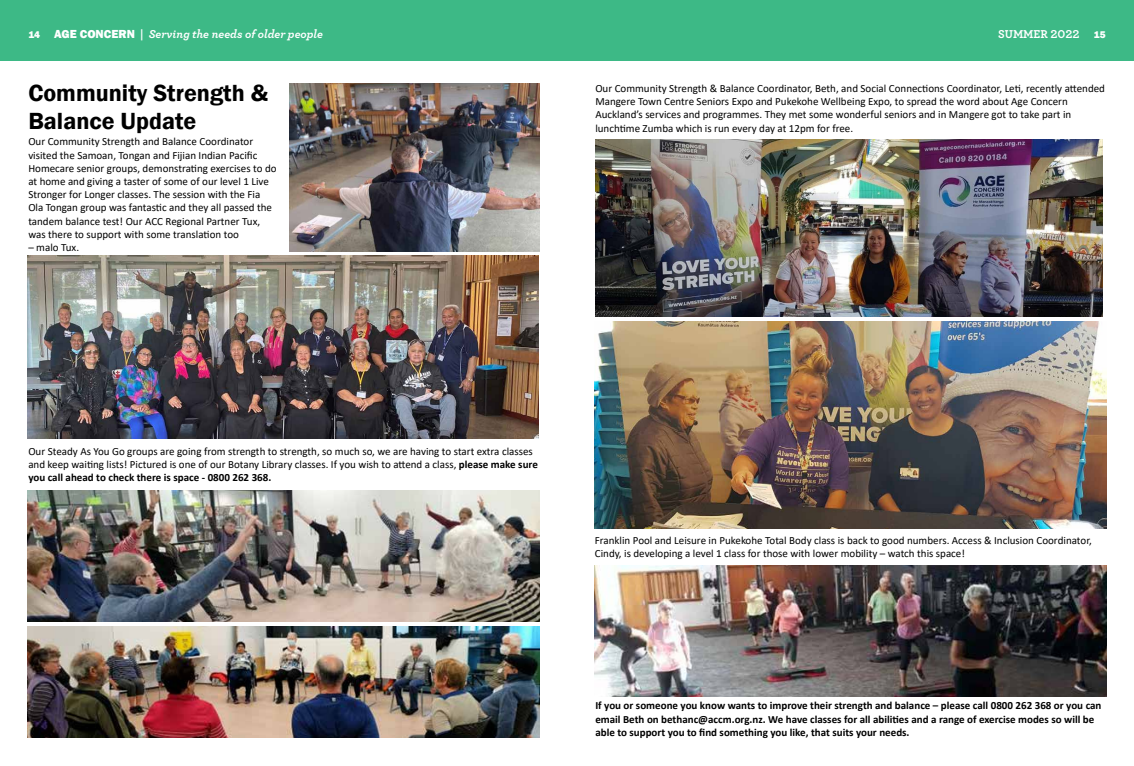
<style>
.page{position:relative;width:1134px;height:766px;background:#fff}
.page>*{position:absolute;margin:0;border:0;box-sizing:border-box;transform-origin:0 0}
.t1{font:600 24px/28.8px "Franklin Gothic";color:#000}
.t2{font:italic 700 12px "Archer";color:#fff}
.t3{font:700 12px "Archer";color:#fff}
.t4{font:11px/13.2px "Calibri";color:#000}
.t5{font:700 11px/13.2px "Calibri";color:#000}
.s1{font-family:"Franklin Gothic";font-weight:800;font-style:normal;font-size:10px}
.s2{font-family:"Franklin Gothic";font-weight:800;font-style:normal}
.s3{font-style:normal}
.s4{font-family:"Franklin Gothic";font-weight:800;font-size:10px}
.s5{font-weight:700}
</style>
<div class="page">
<div style="left:0;top:0;width:1134px;height:61px;background:#3db986"></div>
<img style="left:289px;top:84px;width:250px;height:167px">
<img style="left:28px;top:255px;width:511px;height:183px">
<img style="left:28px;top:490px;width:511px;height:131px">
<img style="left:28px;top:626px;width:511px;height:111px">
<img style="left:595px;top:139px;width:508px;height:178px">
<img style="left:595px;top:321px;width:511px;height:207px">
<img style="left:595px;top:565px;width:511px;height:131px">
<p class="t2" style="left:28px;top:24px;width:296px"><span class="s1">14</span> <span class="s2">AGE CONCERN</span> <span class="s3">|</span> Serving the needs of older people</p>
<p class="t3" style="left:998px;top:25px;width:109px">SUMMER 2022 <span class="s4">15</span></p>
<h1 class="t1" style="left:28px;top:78px;width:241px">Community Strength &amp;<br>Balance Update</h1>
<p class="t4" style="left:28px;top:135px;width:250px">Our Community Strength and Balance Coordinator visited the Samoan, Tongan and Fijian Indian Pacific Homecare senior groups, demonstrating exercises to do at home and giving a taster of some of our level 1 Live Stronger for Longer classes. The session with the Fia Ola Tongan group was fantastic and they all passed the tandem balance test! Our ACC Regional Partner Tux, was there to support with some translation too</p>
<p class="t4" style="left:28px;top:240px;width:52px">– malo Tux.</p>
<p class="t4" style="left:595px;top:81px;width:511px">Our Community Strength &amp; Balance Coordinator, Beth, and Social Connections Coordinator, Leti, recently attended Mangere Town Centre Seniors Expo and Pukekohe Wellbeing Expo, to spread the word about Age Concern Auckland’s services and programmes. They met some wonderful seniors and in Mangere got to take part in lunchtime Zumba which is run every day at 12pm for free.</p>
<p class="t4" style="left:28px;top:444px;width:511px">Our Steady As You Go groups are going from strength to strength, so much so, we are having to start extra classes and keep waiting lists! Pictured is one of our Botany Library classes. If you wish to attend a class, <span class="s5">please make sure you call ahead to check there is space - 0800 262 368.</span></p>
<p class="t4" style="left:595px;top:533px;width:499px">Franklin Pool and Leisure in Pukekohe Total Body class is back to good numbers. Access &amp; Inclusion Coordinator,<br>Cindy, is developing a level 1 class for those with lower mobility – watch this space!</p>
<p class="t5" style="left:595px;top:698px;width:508px">If you or someone you know wants to improve their strength and balance – please call 0800 262 368 or you can email Beth on bethanc@accm.org.nz. We have classes for all abilities and a range of exercise modes so will be able to support you to find something you like, that suits your needs.</p>
</div>
